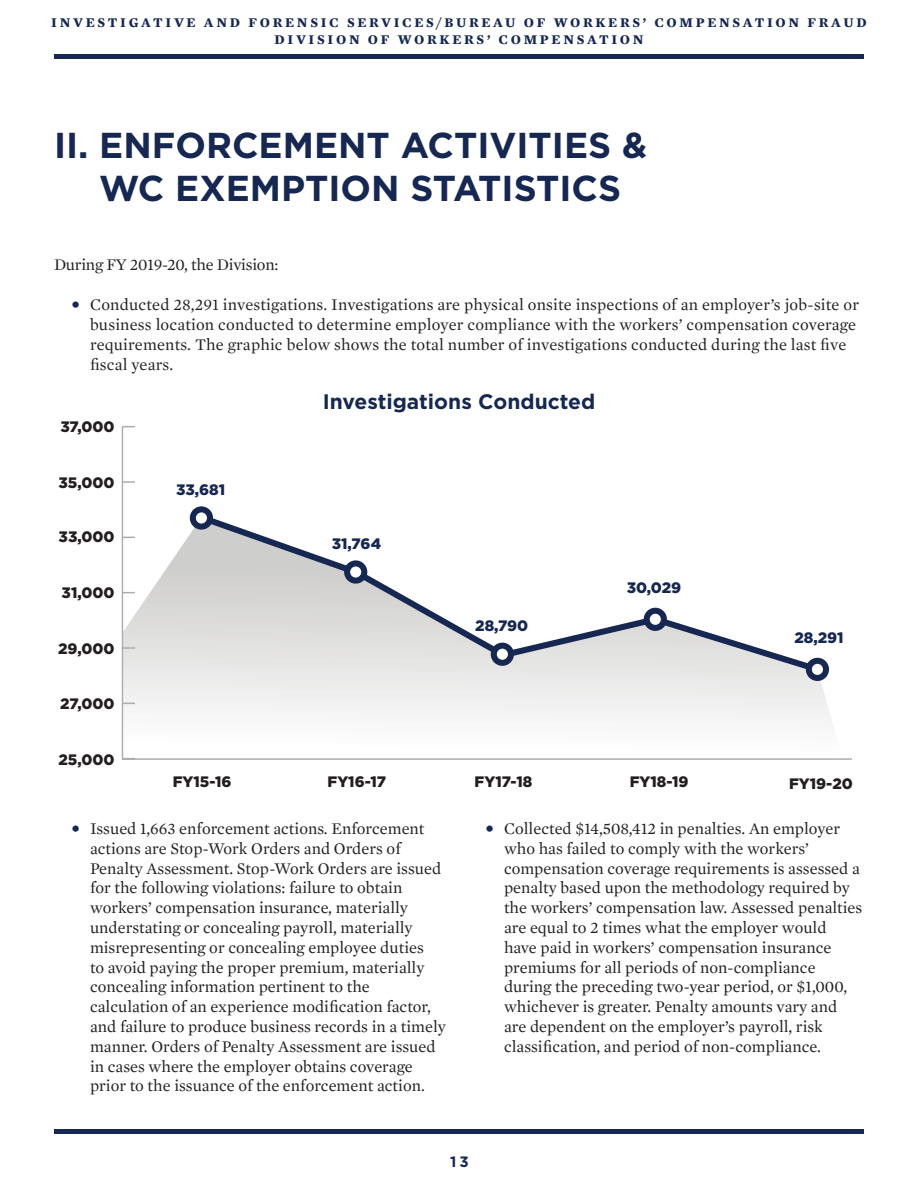
<style>
.page{position:relative;width:918px;height:1188px;background:#fff}
.page>*{position:absolute;margin:0;border:0;box-sizing:border-box;transform-origin:0 0}
.t1{font:700 36px/43.2px "Gotham";color:#162851;text-align:center}
.t2{font:700 21px "Gotham";color:#162851}
.t3{font:16.5px/19.8px "Mercury Text G1";color:#231f20}
.t4{font:900 15.15px "Gotham";color:#231f20}
.t5{font:900 15.15px "Gotham";color:#162751}
.t6{font:700 15px "Gotham";color:#162851}
.t7{font:700 13.5px/16.2px "Mercury Text G1";letter-spacing:.2em;color:#162851;text-align:center}
.s1{font-family:"Gotham";font-weight:700;font-size:21px;color:#162851}
</style>
<div class="page">
<hr style="left:54px;top:54px;width:810px;height:4px;background:#162851">
<hr style="left:54px;top:1130px;width:810px;height:4px;background:#162851">
<svg style="left:123px;top:518px;width:709px;height:240px"></svg>
<svg style="left:194px;top:518px;width:631px;height:159px"></svg>
<hr style="left:122px;top:427px;width:1px;height:333px;background:#aaaeb1">
<svg style="left:190px;top:506px;width:23px;height:24px"></svg>
<hr style="left:122px;top:758px;width:730px;height:2px;background:#aaaeb1">
<svg style="left:123px;top:703px;width:12px;height:1px"></svg>
<svg style="left:123px;top:647px;width:12px;height:2px"></svg>
<svg style="left:123px;top:592px;width:12px;height:1px"></svg>
<svg style="left:123px;top:537px;width:12px;height:1px"></svg>
<svg style="left:123px;top:481px;width:12px;height:2px"></svg>
<svg style="left:122px;top:426px;width:13px;height:1px"></svg>
<svg style="left:344px;top:560px;width:23px;height:24px"></svg>
<svg style="left:806px;top:658px;width:23px;height:23px"></svg>
<svg style="left:644px;top:608px;width:23px;height:23px"></svg>
<svg style="left:491px;top:643px;width:23px;height:23px"></svg>
<p class="t7" style="left:51px;top:15px;width:817px">INVESTIGATIVE AND FORENSIC SERVICES/BUREAU OF WORKERS’ COMPENSATION FRAUD<br>DIVISION OF WORKERS’ COMPENSATION</p>
<p class="t1" style="left:54px;top:123px;width:595px">II. ENFORCEMENT ACTIVITIES &amp;<br>WC EXEMPTION STATISTICS</p>
<p class="t3" style="left:54px;top:255px;width:226px">During FY 2019-20, the Division:</p>
<p class="t3" style="left:90px;top:295px;width:771px;text-indent:-20px"><span class="s1">•</span> Conducted 28,291 investigations. Investigations are physical onsite inspections of an employer’s job-site or business location conducted to determine employer compliance with the workers’ compensation coverage requirements. The graphic below shows the total number of investigations conducted during the last five fiscal years.</p>
<p class="t4" style="left:61px;top:418px;width:56px">37,000</p>
<p class="t4" style="left:59px;top:474px;width:58px">35,000</p>
<p class="t4" style="left:59px;top:528px;width:57px">33,000</p>
<p class="t4" style="left:62px;top:584px;width:54px">31,000</p>
<p class="t4" style="left:58px;top:640px;width:58px">29,000</p>
<p class="t4" style="left:60px;top:695px;width:56px">27,000</p>
<p class="t4" style="left:58px;top:751px;width:58px">25,000</p>
<p class="t5" style="left:176px;top:481px;width:51px">33,681</p>
<p class="t2" style="left:323px;top:389px;width:274px">Investigations Conducted</p>
<p class="t5" style="left:332px;top:535px;width:51px">31,764</p>
<p class="t5" style="left:475px;top:617px;width:55px">28,790</p>
<p class="t5" style="left:627px;top:579px;width:56px">30,029</p>
<p class="t5" style="left:794px;top:629px;width:51px">28,291</p>
<p class="t4" style="left:173px;top:773px;width:60px">FY15-16</p>
<p class="t4" style="left:328px;top:773px;width:60px">FY16-17</p>
<p class="t4" style="left:475px;top:773px;width:59px">FY17-18</p>
<p class="t4" style="left:630px;top:773px;width:60px">FY18-19</p>
<p class="t4" style="left:789px;top:775px;width:65px">FY19-20</p>
<p class="t3" style="left:90px;top:819px;width:357px;text-indent:-20px"><span class="s1">•</span> Issued 1,663 enforcement actions. Enforcement actions are Stop-Work Orders and Orders of Penalty Assessment. Stop-Work Orders are issued for the following violations: failure to obtain workers’ compensation insurance, materially understating or concealing payroll, materially misrepresenting or concealing employee duties<br>to avoid paying the proper premium, materially concealing information pertinent to the calculation of an experience modification factor, and failure to produce business records in a timely manner. Orders of Penalty Assessment are issued in cases where the employer obtains coverage prior to the issuance of the enforcement action.</p>
<p class="t3" style="left:504px;top:819px;width:360px;text-indent:-20px"><span class="s1">•</span> Collected $14,508,412 in penalties. An employer who has failed to comply with the workers’ compensation coverage requirements is assessed a penalty based upon the methodology required by the workers’ compensation law. Assessed penalties are equal to 2 times what the employer would have paid in workers’ compensation insurance premiums for all periods of non-compliance during the preceding two-year period, or $1,000, whichever is greater. Penalty amounts vary and are dependent on the employer’s payroll, risk classification, and period of non-compliance.</p>
<p class="t6" style="left:450px;top:1153px;width:20px">13</p>
</div>
